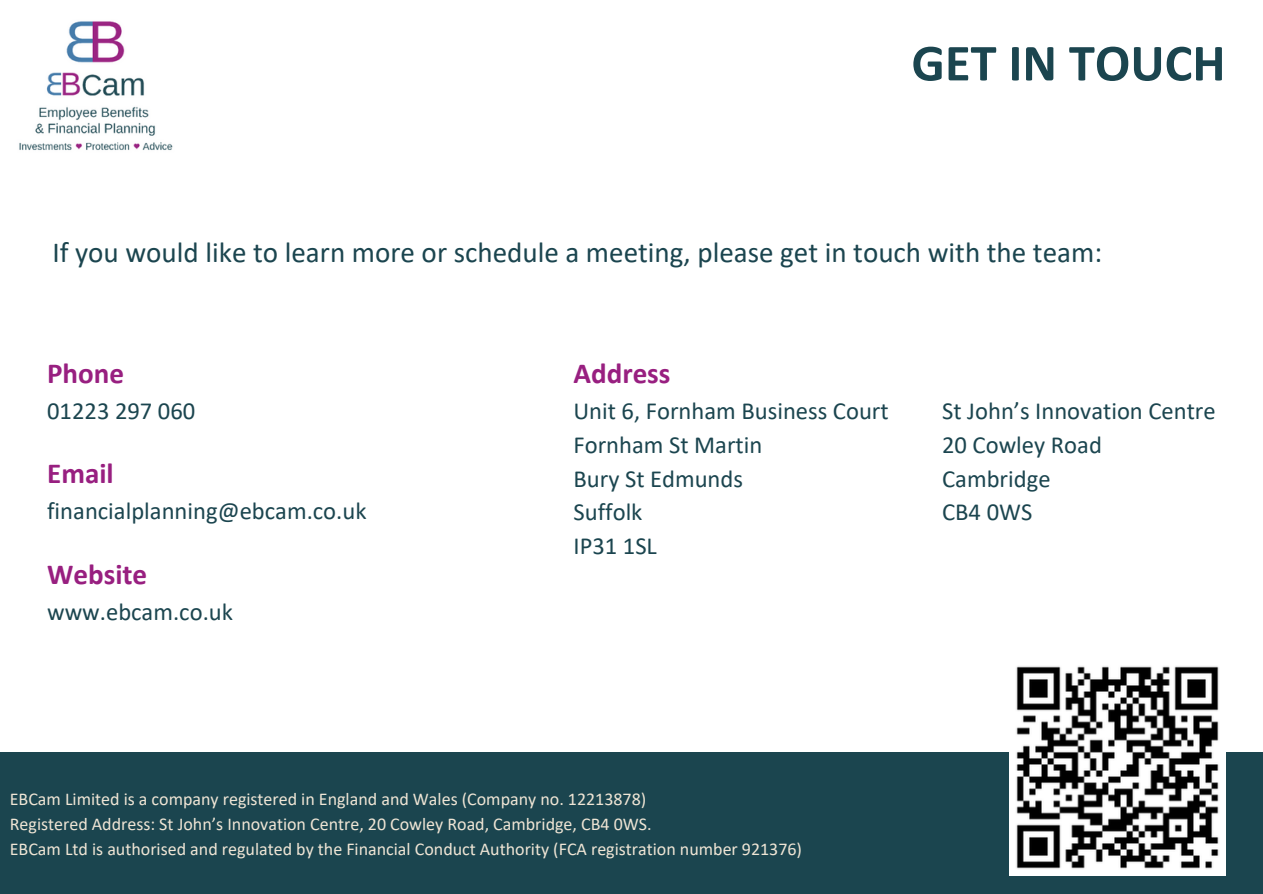
<style>
.page{position:relative;width:1263px;height:894px;background:#fff}
.page>*{position:absolute;margin:0;border:0;box-sizing:border-box;transform-origin:0 0}
.t1{font:700 52.5px "Calibri";color:#1b454f}
.t2{font:29.1px "Calibri";color:#1b454f}
.t3{font:700 29.1px "Calibri";color:#981f80}
.t4{font:24.6px/33.8px "Calibri";color:#1b454f}
.t5{font:18px "Calibri";color:#efe5d5}
</style>
<div class="page">
<img style="left:19px;top:21px;width:154px;height:129px">
<div style="left:0;top:752px;width:1263px;height:141px;background:#1b454f"></div>
<img style="left:1010px;top:666px;width:216px;height:209px">
<h1 class="t1" style="left:911px;top:41px;width:315px">GET IN TOUCH</h1>
<h2 class="t2" style="left:52px;top:240px;width:1051px">If you would like to learn more or schedule a meeting, please get in touch with the team:</h2>
<h3 class="t3" style="left:47px;top:361px;width:78px">Phone</h3>
<h3 class="t4" style="left:47px;top:396px;width:150px">01223 297 060</h3>
<h4 class="t3" style="left:47px;top:461px;width:68px">Email</h4>
<h4 class="t4" style="left:47px;top:496px;width:321px">financialplanning@ebcam.co.uk</h4>
<h4 class="t3" style="left:47px;top:561px;width:102px">Website</h4>
<h4 class="t4" style="left:47px;top:596px;width:187px">www.ebcam.co.uk</h4>
<h4 class="t3" style="left:573px;top:361px;width:99px">Address</h4>
<h4 class="t4" style="left:573px;top:396px;width:317px">Unit 6, Fornham Business Court<br>Fornham St Martin<br>Bury St Edmunds<br>Suffolk<br>IP31 1SL</h4>
<h4 class="t4" style="left:942px;top:396px;width:275px">St John’s Innovation Centre<br>20 Cowley Road<br>Cambridge<br>CB4 0WS</h4>
<p class="t5" style="left:10px;top:791px;width:638px">EBCam Limited is a company registered in England and Wales (Company no. 12213878)</p>
<p class="t5" style="left:10px;top:816px;width:643px">Registered Address: St John’s Innovation Centre, 20 Cowley Road, Cambridge, CB4 0WS.</p>
<p class="t5" style="left:10px;top:840px;width:794px">EBCam Ltd is authorised and regulated by the Financial Conduct Authority (FCA registration number 921376)</p>
</div>
